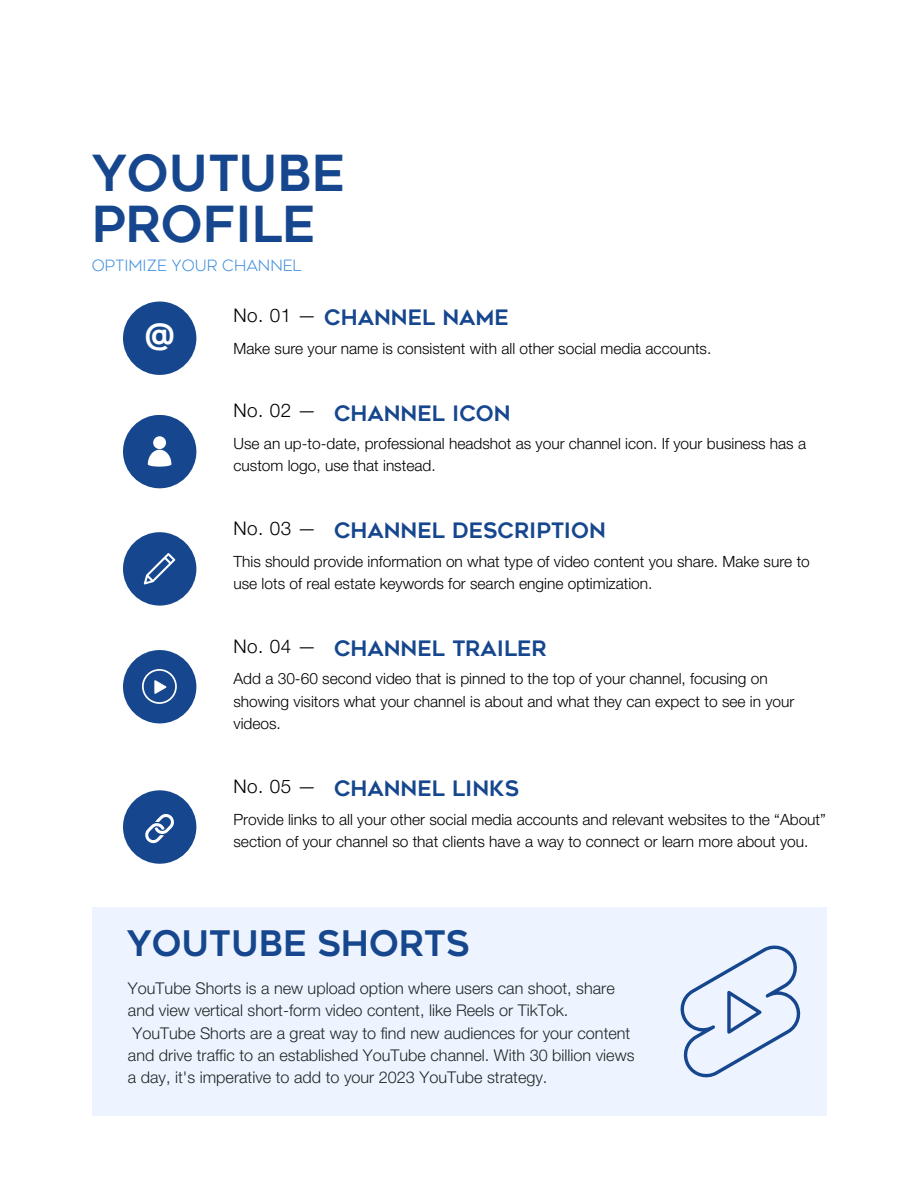
<style>
.page{position:relative;width:918px;height:1188px;background:#fff}
.page>*{position:absolute;margin:0;border:0;box-sizing:border-box;transform-origin:0 0}
.t1{font:49.5px "Geometos";color:#16478e}
.t2{font:700 36px "Geometos Neue";color:#fff}
.t3{font:700 35.1px "Geometos Neue";color:#16478e}
.t4{font:21.15px "Geometos";color:#16478e}
.t5{font:300 18.75px "Helvetica Neue LT Std";letter-spacing:.025em;color:#000}
.t6{font:300 16.2px/22.4px "Helvetica Neue LT Std";color:#202926}
.t7{font:300 15.45px/22.5px "Helvetica Neue LT Std";color:#000}
.t8{font:300 15.45px "Geometos Neue";color:#418fde}
</style>
<div class="page">
<div style="left:92px;top:907px;width:734px;height:208px;background:#edf4ff"></div>
<svg style="left:680px;top:945px;width:121px;height:133px"></svg>
<div style="left:123px;top:302px;width:73px;height:73px;background:#16478e;border-radius:50%"></div>
<div style="left:123px;top:415px;width:73px;height:73px;background:#16478e;border-radius:50%"></div>
<div style="left:123px;top:532px;width:73px;height:74px;background:#16478e;border-radius:50%"></div>
<div style="left:123px;top:790px;width:73px;height:74px;background:#16478e;border-radius:50%"></div>
<svg style="left:148px;top:436px;width:23px;height:31px"></svg>
<svg style="left:144px;top:553px;width:31px;height:31px"></svg>
<div style="left:123px;top:650px;width:73px;height:73px;background:#16478e;border-radius:50%"></div>
<svg style="left:142px;top:669px;width:35px;height:35px"></svg>
<svg style="left:145px;top:814px;width:29px;height:30px"></svg>
<p class="t1" style="left:92px;top:154px;width:255px">YOUTUBE</p>
<p class="t1" style="left:92px;top:204px;width:226px">PROFILE</p>
<p class="t8" style="left:92px;top:257px;width:211px">OPTIMIZE YOUR CHANNEL</p>
<p class="t2" style="left:144px;top:317px;width:32px">@</p>
<p class="t5" style="left:234px;top:309px;width:84px">No. 01 —</p>
<p class="t4" style="left:324px;top:310px;width:186px">CHANNEL NAME</p>
<p class="t7" style="left:234px;top:339px;width:479px">Make sure your name is consistent with all other social media accounts.</p>
<p class="t5" style="left:234px;top:404px;width:84px">No. 02 —</p>
<p class="t4" style="left:334px;top:405px;width:178px">CHANNEL ICON</p>
<p class="t7" style="left:234px;top:434px;width:574px">Use an up-to-date, professional headshot as your channel icon. If your business has a custom logo, use that instead.</p>
<p class="t5" style="left:234px;top:522px;width:84px">No. 03 —</p>
<p class="t4" style="left:334px;top:523px;width:273px">CHANNEL DESCRIPTION</p>
<p class="t7" style="left:234px;top:552px;width:578px">This should provide information on what type of video content you share. Make sure to use lots of real estate keywords for search engine optimization.</p>
<p class="t5" style="left:234px;top:639px;width:84px">No. 04 —</p>
<p class="t4" style="left:334px;top:640px;width:214px">CHANNEL TRAILER</p>
<p class="t7" style="left:234px;top:670px;width:562px">Add a 30-60 second video that is pinned to the top of your channel, focusing on showing visitors what your channel is about and what they can expect to see in your videos.</p>
<p class="t5" style="left:234px;top:780px;width:84px">No. 05 —</p>
<p class="t4" style="left:334px;top:781px;width:187px">CHANNEL LINKS</p>
<p class="t7" style="left:234px;top:810px;width:594px">Provide links to all your other social media accounts and relevant websites to the “About” section of your channel so that clients have a way to connect or learn more about you.</p>
<p class="t3" style="left:127px;top:924px;width:344px">YOUTUBE SHORTS</p>
<p class="t6" style="left:128px;top:979px;width:508px">YouTube Shorts is a new upload option where users can shoot, share and view vertical short-form video content, like Reels or TikTok.<br>YouTube Shorts are a great way to find new audiences for your content and drive traffic to an established YouTube channel. With 30 billion views a day, it's imperative to add to your 2023 YouTube strategy.</p>
</div>
